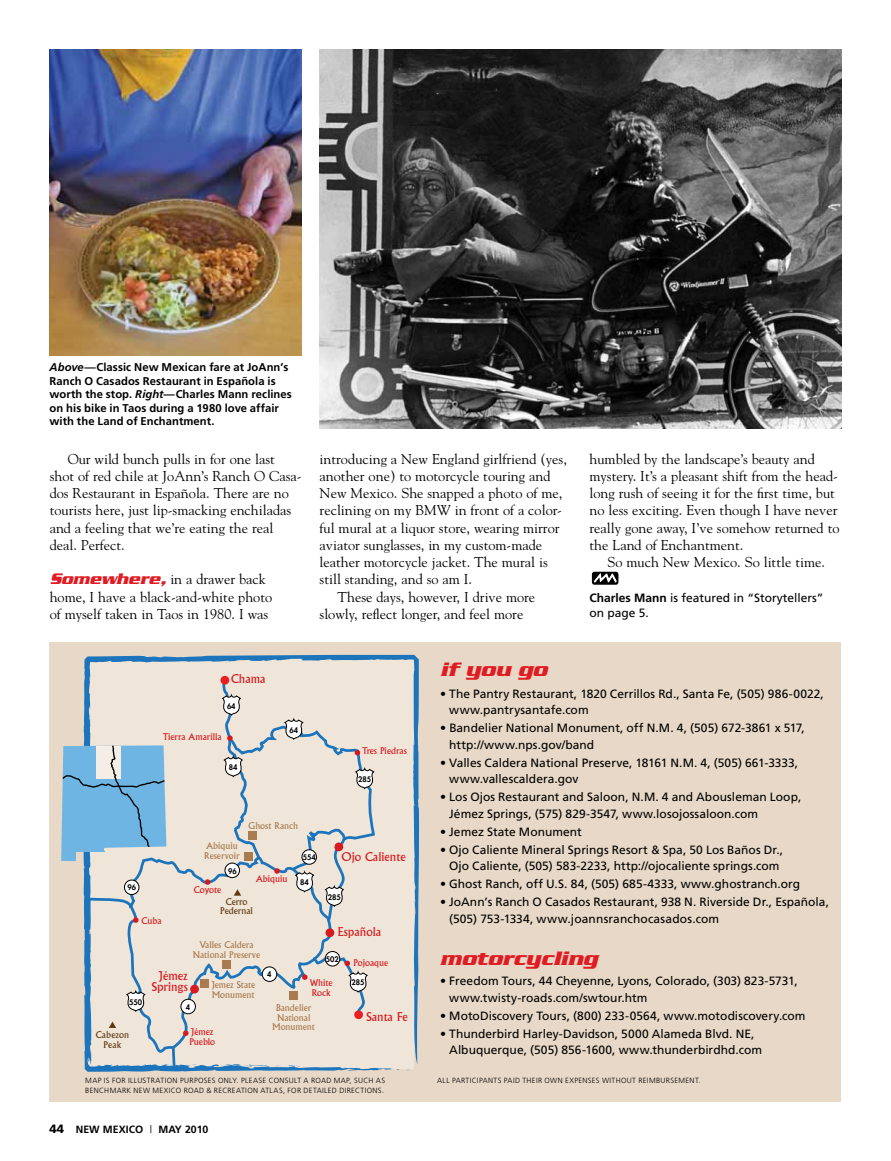
<style>
.page{position:relative;width:891px;height:1161px;background:#fff}
.page>*{position:absolute;margin:0;border:0;box-sizing:border-box;transform-origin:0 0}
.t1{font:italic 700 21px "Serpentine";color:#e11b22}
.t2{font:14.25px/17.2px "Goudy";color:#000}
.t3{font:12px/16.5px "Frutiger";letter-spacing:.005em;color:#000}
.t4{font:11.85px/11.9px "Albertus";color:#d71920;text-align:center}
.t5{font:700 11.25px/13.5px "Frutiger";letter-spacing:.005em;color:#000}
.t6{font:700 10.5px "Frutiger";color:#000}
.t7{font:9.15px/9.6px "Albertus";color:#a97b50;text-align:center}
.t8{font:9.15px/10.1px "Albertus";color:#d71920}
.t9{font:9.15px/9.4px "Albertus";color:#603913;text-align:center}
.t10{font:9.15px/9.4px "Albertus";letter-spacing:.02em;color:#603913;text-align:center}
.t11{font:300 7.5px "Frutiger";letter-spacing:.055em;color:#000}
.t12{font:300 7.5px "Frutiger";letter-spacing:.205em;color:#000}
.t13{font:800 7.5px "Futura";color:#000}
.s1{font-style:italic}
.s2{font-family:"Serpentine";font-weight:700;font-style:italic;font-size:16.5px;color:#e11b22}
.s3{font-weight:700}
.s4{font-weight:900;font-size:12px}
.s5{font-weight:300}
</style>
<div class="page">
<div style="left:50px;top:642px;width:792px;height:460px;background:#e7d8c7"></div>
<img style="left:320px;top:50px;width:521px;height:379px">
<img style="left:50px;top:50px;width:251px;height:306px">
<div style="left:592px;top:572px;width:26px;height:13px;background:#000;border-radius:3px"></div>
<svg style="left:594px;top:573px;width:23px;height:10px"></svg>
<svg style="left:83px;top:654px;width:337px;height:418px;background:#d1d4d3"></svg>
<svg style="left:395px;top:1069px;width:16px;height:2px"></svg>
<div style="left:127px;top:677px;width:239px;height:395px;background:#efe5d8"></div>
<div style="left:190px;top:985px;width:9px;height:9px;background:#d71920;border-radius:50%"></div>
<div style="left:354px;top:1010px;width:9px;height:9px;background:#ed1d24;border-radius:50%"></div>
<div style="left:221px;top:676px;width:8px;height:9px;background:#ed1d24;border-radius:50%"></div>
<svg style="left:302px;top:974px;width:6px;height:6px"></svg>
<svg style="left:133px;top:917px;width:6px;height:6px"></svg>
<svg style="left:348px;top:972px;width:20px;height:20px"></svg>
<svg style="left:126px;top:991px;width:20px;height:21px"></svg>
<div style="left:262px;top:967px;width:15px;height:14px;background:#fff;border-radius:50%"></div>
<div style="left:262px;top:967px;width:15px;height:15px;border:1px solid #000;border-radius:50%"></div>
<div style="left:181px;top:999px;width:14px;height:15px;background:#fff;border-radius:50%"></div>
<div style="left:181px;top:999px;width:15px;height:15px;border:1px solid #000;border-radius:50%"></div>
<div style="left:124px;top:880px;width:15px;height:15px;background:#fff;border-radius:50%"></div>
<div style="left:124px;top:880px;width:15px;height:15px;border:1px solid #000;border-radius:50%"></div>
<div style="left:222px;top:960px;width:9px;height:8px;background:#a97b50"></div>
<svg style="left:61px;top:744px;width:105px;height:117px;background:#82b8db"></svg>
<div style="left:290px;top:991px;width:8px;height:8px;background:#a97b50"></div>
<div style="left:201px;top:979px;width:8px;height:8px;background:#a97b50"></div>
<svg style="left:85px;top:878px;width:49px;height:30px"></svg>
<svg style="left:169px;top:1045px;width:8px;height:27px"></svg>
<svg style="left:205px;top:879px;width:5px;height:6px"></svg>
<svg style="left:183px;top:1031px;width:6px;height:5px"></svg>
<svg style="left:109px;top:1022px;width:7px;height:6px"></svg>
<svg style="left:222px;top:695px;width:154px;height:271px;background:#e2dcd3"></svg>
<p class="t5" style="left:49px;top:361px;width:244px"><span class="s1">Above—</span>Classic New Mexican fare at JoAnn’s Ranch O Casados Restaurant in Española is worth the stop. <span class="s1">Right—</span>Charles Mann reclines on his bike in Taos during a 1980 love affair with the Land of Enchantment.</p>
<p class="t2" style="left:50px;top:450px;width:253px;text-indent:18px">Our wild bunch pulls in for one last shot of red chile at JoAnn’s Ranch O Casa&shy;dos Restaurant in Española. There are no tourists here, just lip-smacking enchiladas and a feeling that we’re eating the real deal. Perfect.</p>
<p class="t2" style="left:50px;top:570px;width:224px"><span class="s2">Somewhere,</span> in a drawer back home, I have a black-and-white photo of myself taken in Taos in 1980. I was</p>
<p class="t2" style="left:320px;top:450px;width:249px">introducing a New England girlfriend (yes,</p>
<p class="t2" style="left:320px;top:467px;width:232px">another one) to motorcycle touring and</p>
<p class="t2" style="left:320px;top:484px;width:244px">New Mexico. She snapped a photo of me,</p>
<p class="t2" style="left:320px;top:501px;width:244px">reclining on my BMW in front of a color-</p>
<p class="t2" style="left:320px;top:519px;width:241px">ful mural at a liquor store, wearing mirror</p>
<p class="t2" style="left:320px;top:536px;width:224px">aviator sunglasses, in my custom-made</p>
<p class="t2" style="left:320px;top:553px;width:230px">leather motorcycle jacket. The mural is</p>
<p class="t2" style="left:320px;top:570px;width:154px">still standing, and so am I.</p>
<p class="t2" style="left:338px;top:588px;width:199px">These days, however, I drive more</p>
<p class="t2" style="left:320px;top:605px;width:205px">slowly, reflect longer, and feel more</p>
<p class="t2" style="left:590px;top:450px;width:251px">humbled by the landscape’s beauty and mystery. It’s a pleasant shift from the head&shy;long rush of seeing it for the first time, but no less exciting. Even though I have never really gone away, I’ve somehow returned to the Land of Enchantment.</p>
<p class="t2" style="left:608px;top:553px;width:219px">So much New Mexico. So little time.</p>
<p class="t3" style="left:590px;top:590px;width:236px;line-height:15px"><span class="s3">Charles Mann</span> is featured in “Storytellers” on page 5.</p>
<p class="t4" style="left:231px;top:673px;width:36px">Chama</p>
<p class="t13" style="left:227px;top:701px;width:10px">64</p>
<p class="t8" style="left:163px;top:732px;width:60px">Tierra Amarilla</p>
<p class="t13" style="left:229px;top:762px;width:10px">84</p>
<p class="t13" style="left:289px;top:725px;width:10px">64</p>
<p class="t8" style="left:362px;top:746px;width:46px">Tres Piedras</p>
<p class="t13" style="left:358px;top:774px;width:14px">285</p>
<p class="t13" style="left:127px;top:883px;width:10px">96</p>
<p class="t8" style="left:142px;top:916px;width:22px">Cuba</p>
<p class="t7" style="left:204px;top:841px;width:37px;line-height:10.1px;text-align:left">Abiquiu<br>Reservoir</p>
<p class="t13" style="left:228px;top:866px;width:10px">96</p>
<p class="t8" style="left:194px;top:885px;width:29px">Coyote</p>
<p class="t7" style="left:248px;top:821px;width:51px">Ghost Ranch</p>
<p class="t8" style="left:256px;top:874px;width:33px">Abiquiu</p>
<p class="t13" style="left:303px;top:852px;width:14px">554</p>
<p class="t13" style="left:300px;top:877px;width:10px">84</p>
<p class="t9" style="left:220px;top:897px;width:34px">Cerro<br>Pedernal</p>
<p class="t7" style="left:193px;top:940px;width:69px">Valles Caldera<br>National Preserve</p>
<p class="t4" style="left:342px;top:851px;width:66px">Ojo Caliente</p>
<p class="t13" style="left:328px;top:892px;width:14px">285</p>
<p class="t4" style="left:338px;top:926px;width:45px">Española</p>
<p class="t13" style="left:326px;top:954px;width:14px">502</p>
<p class="t8" style="left:353px;top:958px;width:36px">Pojoaque</p>
<p class="t13" style="left:129px;top:997px;width:14px">550</p>
<p class="t10" style="left:96px;top:1030px;width:35px">Cabezon<br>Peak</p>
<p class="t4" style="left:152px;top:969px;width:37px">Jémez<br>Springs</p>
<p class="t8" style="left:310px;top:978px;width:24px">White<br>Rock</p>
<p class="t13" style="left:267px;top:970px;width:6px">4</p>
<p class="t7" style="left:211px;top:980px;width:45px;line-height:10.1px;text-align:left">Jemez State<br>Monument</p>
<p class="t8" style="left:189px;top:1027px;width:27px;line-height:9.6px">Jémez<br>Pueblo</p>
<p class="t13" style="left:186px;top:1002px;width:6px">4</p>
<p class="t7" style="left:273px;top:1003px;width:44px">Bandelier<br>National<br>Monument</p>
<p class="t13" style="left:352px;top:978px;width:14px">285</p>
<p class="t4" style="left:366px;top:1011px;width:43px">Santa Fe</p>
<p class="t11" style="left:85px;top:1076px;width:139px">MAP IS FO R ILLUSTRATION PURPOSES ONL</p>
<p class="t11" style="left:232px;top:1076px;width:43px">Y. PLEASE CON</p>
<p class="t11" style="left:285px;top:1076px;width:102px">SULT A ROAD MAP, SUC H AS</p>
<p class="t11" style="left:85px;top:1086px;width:10px">BENC</p>
<p class="t11" style="left:104px;top:1086px;width:281px">HMARK NEW MEXICO ROAD &amp; REC REATION ATLAS, FOR DETAILED DIRECTIONS.</p>
<p class="t6" style="left:50px;top:1123px;width:160px"><span class="s4">44</span> NEW MEXICO <span class="s5">|</span> MAY 2010</p>
<h1 class="t1" style="left:440px;top:657px;width:109px">if you go</h1>
<p class="t3" style="left:449px;top:685px;width:376px;text-indent:-9px">• The Pantry Restaurant, 1820 Cerrillos Rd., Santa Fe, (505) 986-0022, www.pantrysantafe.com</p>
<p class="t3" style="left:449px;top:720px;width:357px;text-indent:-9px">• Bandelier National Monument, off N.M. 4, (505) 672-3861 x 517, http://www.nps.gov/band</p>
<p class="t3" style="left:449px;top:754px;width:351px;text-indent:-9px">• Valles Caldera National Preserve, 18161 N.M. 4, (505) 661-3333, www.vallescaldera.gov</p>
<p class="t3" style="left:449px;top:789px;width:354px;text-indent:-9px">• Los Ojos Restaurant and Saloon, N.M. 4 and Abousleman Loop,<br>Jémez Springs, (575) 829-3547, www.losojossaloon.com</p>
<p class="t3" style="left:440px;top:823px;width:143px">• Jemez State Monument</p>
<p class="t3" style="left:440px;top:841px;width:344px;text-align:center">• Ojo Caliente Mineral Springs Resort &amp; Spa, 50 Los Baños Dr.,<br>Ojo Caliente, (505) 583-2233, http://ojocaliente springs.com</p>
<p class="t3" style="left:440px;top:876px;width:362px">• Ghost Ranch, off U.S. 84, (505) 685-4333, www.ghostranch.org</p>
<p class="t3" style="left:449px;top:894px;width:381px;text-indent:-9px">• JoAnn’s Ranch O Casados Restaurant, 938 N. Riverside Dr., Española, (505) 753-1334, www.joannsranchocasados.com</p>
<h1 class="t1" style="left:440px;top:946px;width:159px">motorcycling</h1>
<p class="t3" style="left:449px;top:973px;width:350px;text-indent:-9px">• Freedom Tours, 44 Cheyenne, Lyons, Colorado, (303) 823-5731, www.twisty-roads.com/swtour.htm</p>
<p class="t3" style="left:440px;top:1007px;width:367px">• MotoDiscovery Tours, (800) 233-0564, www.motodiscovery.com</p>
<p class="t3" style="left:449px;top:1025px;width:314px;text-indent:-9px">• Thunderbird Harley-Davidson, 5000 Alameda Blvd. NE,<br>Albuquerque, (505) 856-1600, www.thunderbirdhd.com</p>
<p class="t12" style="left:437px;top:1076px;width:244px">ALL PARTIC IPANTS PAID THEIR OWN EXPENSES WITHOUT REIM BURSEMENT</p>
<p class="t11" style="left:699px;top:1076px;width:4px">.</p>
</div>
